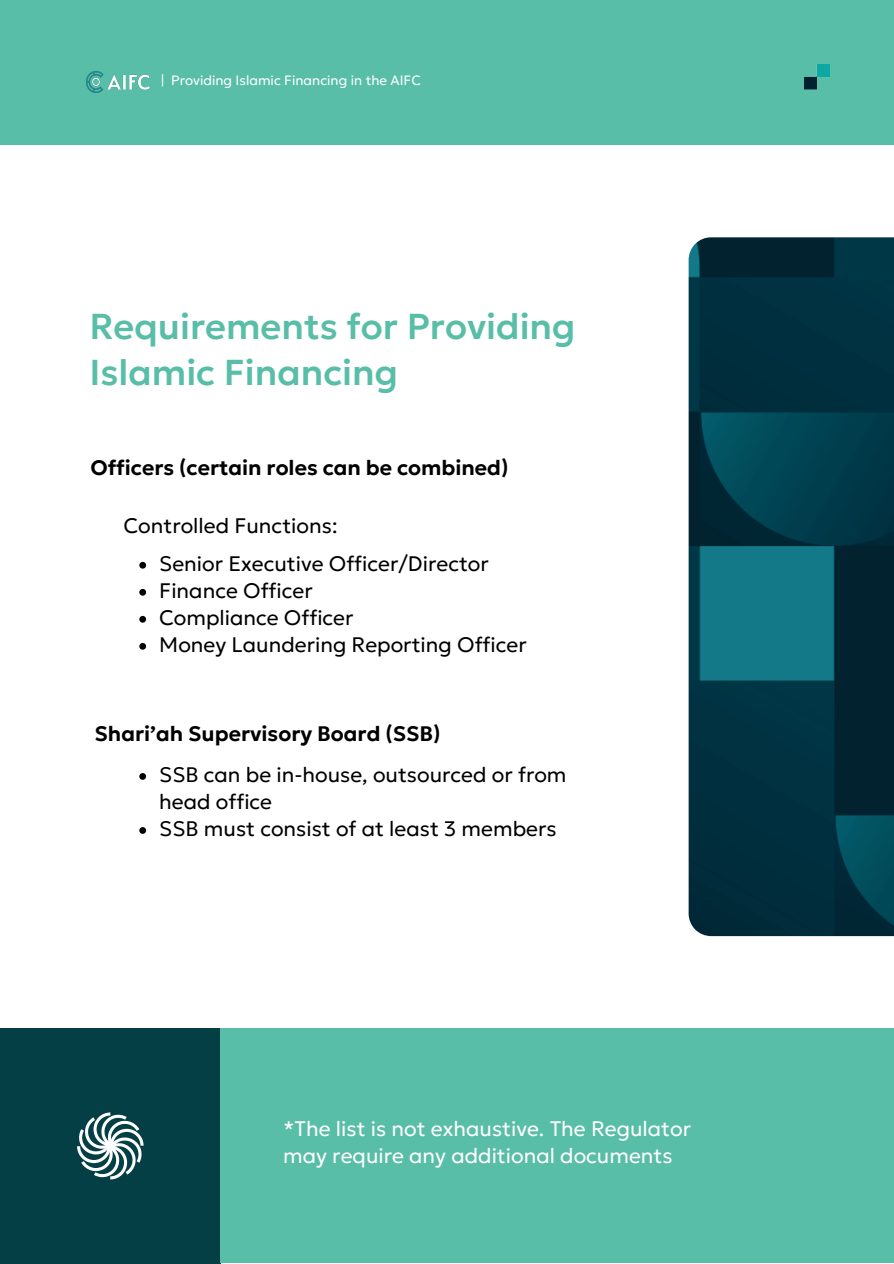
<style>
.page{position:relative;width:894px;height:1264px;background:#fff}
.page>*{position:absolute;margin:0;border:0;box-sizing:border-box;transform-origin:0 0}
.t1{font:500 36px/46.2px "Geologica";color:#59bea7}
.t2{font:300 21px/27px "Geologica";color:#000}
.t3{font:300 21px/27px "Geologica";color:#fff}
.t4{font:600 21px "Geologica";color:#000}
.t5{font:300 13.5px "Geologica";color:#fff}
</style>
<div class="page">
<img style="left:688px;top:237px;width:205px;height:699px">
<div style="left:0;top:1028px;width:220px;height:235px;background:#053f46"></div>
<div style="left:220px;top:1028px;width:673px;height:235px;background:#59bea7"></div>
<svg style="left:77px;top:1112px;width:66px;height:67px"></svg>
<svg style="left:139px;top:562px;width:7px;height:6px"></svg>
<svg style="left:139px;top:589px;width:7px;height:6px"></svg>
<svg style="left:139px;top:616px;width:7px;height:6px"></svg>
<svg style="left:139px;top:643px;width:7px;height:6px"></svg>
<svg style="left:139px;top:773px;width:7px;height:6px"></svg>
<svg style="left:139px;top:827px;width:7px;height:6px"></svg>
<div style="left:0;top:0;width:893px;height:145px;background:#59bea7"></div>
<img style="left:86px;top:72px;width:63px;height:20px">
<p class="t5" style="left:161px;top:69px;width:261px">| Providing Islamic Financing in the AIFC</p>
<h1 class="t1" style="left:89px;top:300px;width:474px">Requirements for Providing<br>Isla mic Fina ncing</h1>
<p class="t4" style="left:90px;top:449px;width:419px">Officers (certain roles can be combined)</p>
<p class="t2" style="left:123px;top:510px;width:216px">Controlled Functions:</p>
<p class="t2" style="left:159px;top:548px;width:369px">Senior Executive Officer/Director<br>Finance Officer<br>Compliance Officer<br>Money Laundering Reporting Officer</p>
<p class="t4" style="left:95px;top:715px;width:347px">Shari’ah Supervisory Board (SSB)</p>
<p class="t2" style="left:159px;top:759px;width:408px">SSB can be in-house, outsourced or from head office<br>SSB must consist of at least 3 members</p>
<p class="t3" style="left:283px;top:1112px;width:409px">*The list is not exhaustive. The Regulator may require any additional documents</p>
</div>
